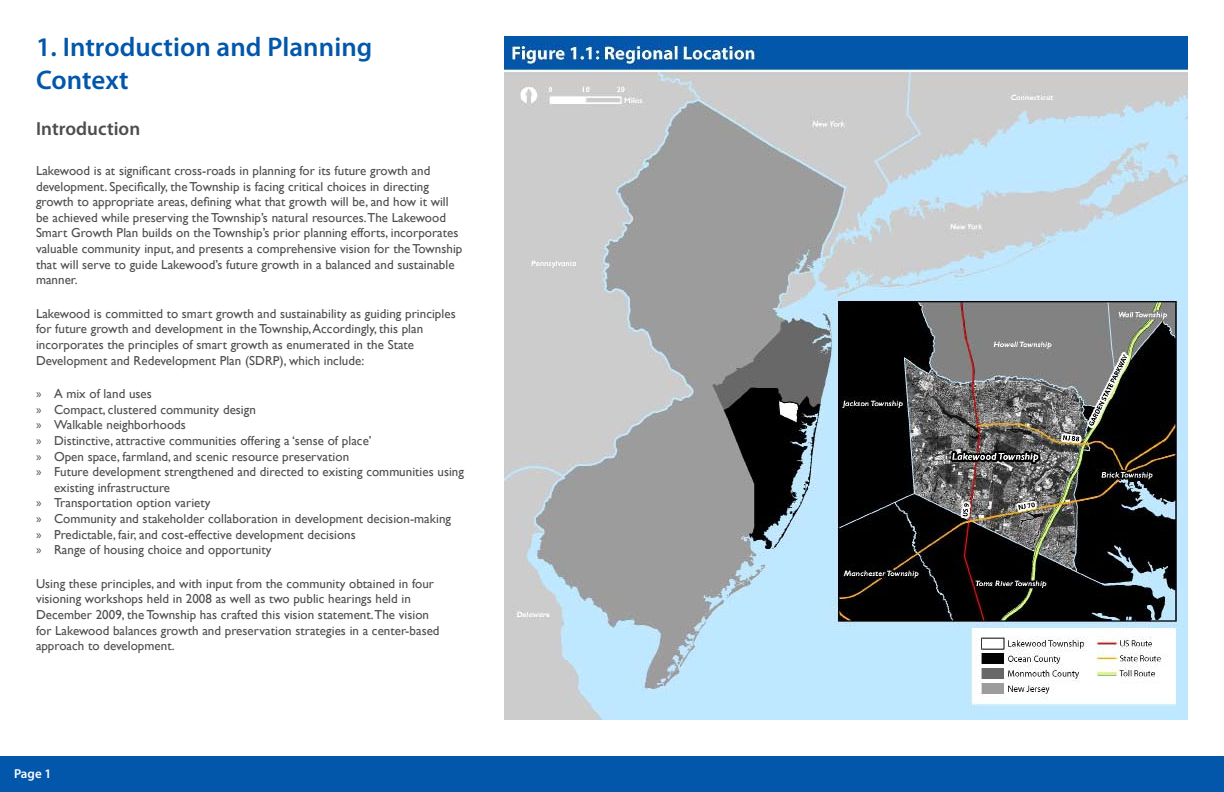
<style>
.page{position:relative;width:1224px;height:792px;background:#fff}
.page>*{position:absolute;margin:0;border:0;box-sizing:border-box;transform-origin:0 0}
.t1{font:600 27px/32.4px "Myriad Pro";letter-spacing:.005em;color:#0357aa}
.t2{font:600 19px "Myriad Pro";letter-spacing:.005em;color:#4d4d4f}
.t3{font:13px/15.6px "Gill Sans";letter-spacing:.005em;color:#4d4d4f}
.t4{font:600 13px "Myriad Pro";color:#fff}
.s1{font-family:"Myriad Pro"}
</style>
<div class="page">
<div style="left:0;top:756px;width:1224px;height:36px;background:#0357aa"></div>
<img style="left:504px;top:36px;width:684px;height:684px">
<h1 class="t1" style="left:36px;top:30px;width:338px">1. Introduction and Planning<br>Context</h1>
<h2 class="t2" style="left:36px;top:117px;width:106px">Introduction</h2>
<p class="t3" style="left:36px;top:163px;width:428px">Lakewood is at significant cross-roads in planning for its future growth and development. Specifically, the Township is facing critical choices in directing growth to appropriate areas, defining what that growth will be, and how it will be achieved while preserving the Township’s natural resources.The Lakewood Smart Growth Plan builds on the Township’s prior planning efforts, incorporates valuable community input, and presents a comprehensive vision for the Township that will serve to guide Lakewood’s future growth in a balanced and sustainable manner.</p>
<p class="t3" style="left:36px;top:306px;width:421px">Lakewood is committed to smart growth and sustainability as guiding principles for future growth and development in the Township, Accordingly, this plan incorporates the principles of smart growth as enumerated in the State Development and Redevelopment Plan (SDRP), which include:</p>
<p class="t3" style="left:36px;top:386px;width:117px"><span class="s1">»</span> A mix of land uses</p>
<p class="t3" style="left:36px;top:402px;width:221px"><span class="s1">»</span> Compact, clustered community design</p>
<p class="t3" style="left:36px;top:418px;width:151px"><span class="s1">»</span> Walkable neighborhoods</p>
<p class="t3" style="left:36px;top:433px;width:337px"><span class="s1">»</span> Distinctive, attractive communities offering a ‘sense of place’</p>
<p class="t3" style="left:36px;top:449px;width:315px"><span class="s1">»</span> Open space, farmland, and scenic resource preservation</p>
<p class="t3" style="left:36px;top:464px;width:430px"><span class="s1">»</span> Future development strengthened and directed to existing communities using</p>
<p class="t3" style="left:54px;top:480px;width:118px">existing infrastructure</p>
<p class="t3" style="left:36px;top:496px;width:176px"><span class="s1">»</span> Transportation option variety</p>
<p class="t3" style="left:36px;top:511px;width:417px"><span class="s1">»</span> Community and stakeholder collaboration in development decision-making</p>
<p class="t3" style="left:36px;top:527px;width:321px"><span class="s1">»</span> Predictable, fair, and cost-effective development decisions</p>
<p class="t3" style="left:36px;top:542px;width:237px"><span class="s1">»</span> Range of housing choice and opportunity</p>
<p class="t3" style="left:36px;top:576px;width:405px">Using these principles, and with input from the community obtained in four visioning workshops held in 2008 as well as two public hearings held in December 2009, the Township has crafted this vision statement.The vision for Lakewood balances growth and preservation strategies in a center-based approach to development.</p>
<p class="t4" style="left:14px;top:765px;width:39px">Page 1</p>
</div>
